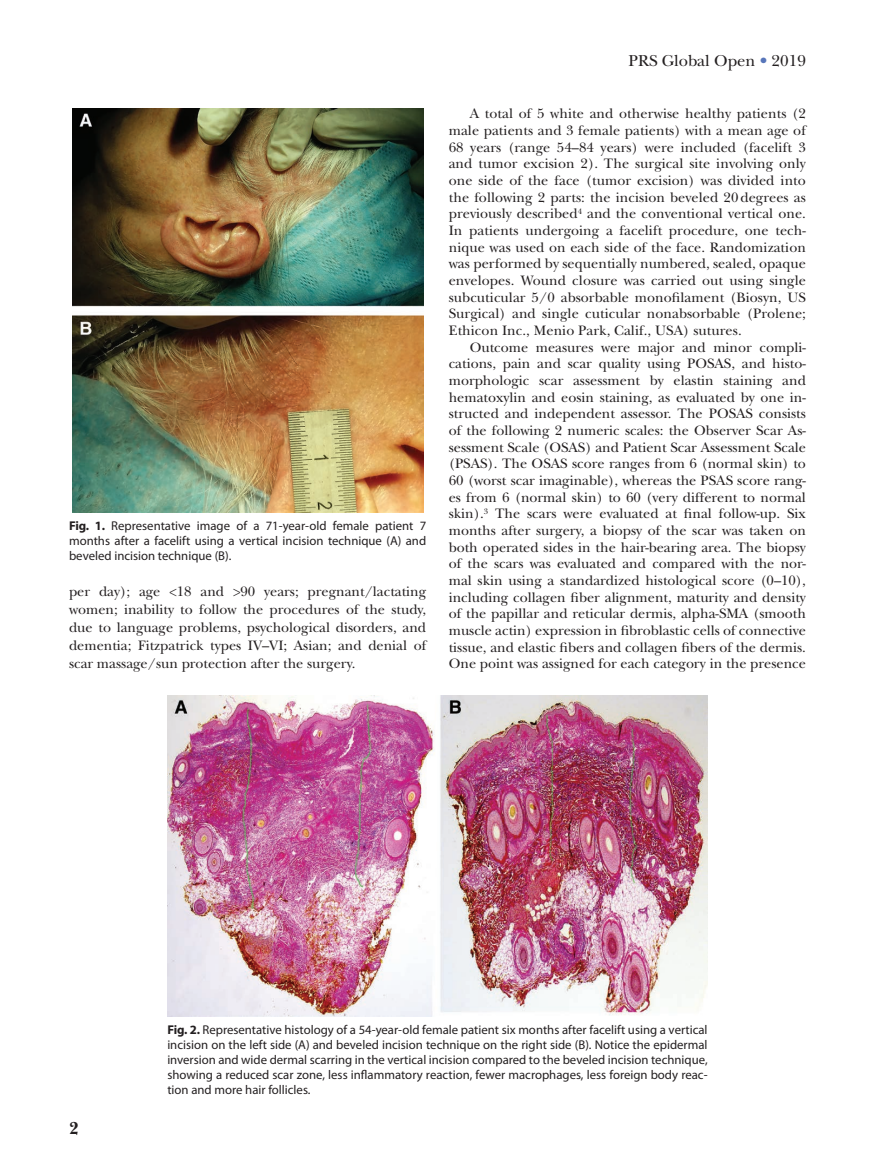
<style>
.page{position:relative;width:878px;height:1175px;background:#fff}
.page>*{position:absolute;margin:0;border:0;box-sizing:border-box;transform-origin:0 0}
.t1{font:700 18px "New Baskerville";color:#231f20}
.t2{font:16.5px "New Baskerville";color:#231f20}
.t3{font:14.25px/16.6px "New Baskerville";color:#231f20;text-align:justify}
.t4{font:12.75px/15px "Myriad Pro";color:#231f20;text-align:justify}
.s1{font-weight:700}
.s2{color:#5876ba}
</style>
<div class="page">
<img style="left:72px;top:108px;width:351px;height:404px">
<img style="left:167px;top:695px;width:540px;height:321px">
<p class="t4" style="left:69px;top:518px;width:358px"><span class="s1">Fig. 1.</span> Representative image of a 71-year-old female patient 7 months after a facelift using a vertical incision technique (A) and beveled incision technique (B).</p>
<p class="t3" style="left:69px;top:582px;width:359px;line-height:18px">per day); age &lt;18 and &gt;90 years; pregnant/lactating women; inability to follow the procedures of the study, due to language problems, psychological disorders, and dementia; Fitzpatrick types IV–VI; Asian; and denial of scar massage/sun protection after the surgery.</p>
<p class="t2" style="left:628px;top:51px;width:179px">PRS Global Open <span class="s2">•</span> 2019</p>
<p class="t3" style="left:448px;top:106px;width:359px;text-indent:21px">A total of 5 white and otherwise healthy patients (2 male patients and 3 female patients) with a mean age of 68 years (range 54–84 years) were included (facelift 3 and tumor excision 2). The surgical site involving only one side of the face (tumor excision) was divided into the following 2 parts: the incision beveled 20degrees as previously described<sup>4</sup> and the conventional vertical one.<br>In patients undergoing a facelift procedure, one tech&shy;nique was used on each side of the face. Randomization was performed by sequentially numbered, sealed, opaque envelopes. Wound closure was carried out using single subcuticular 5/0 absorbable monofilament (Biosyn, US Surgical) and single cuticular nonabsorbable (Prolene; Ethicon Inc., Menio Park, Calif., USA) sutures.</p>
<p class="t3" style="left:449px;top:339px;width:359px;text-indent:21px">Outcome measures were major and minor compli&shy;cations, pain and scar quality using POSAS, and histo&shy;morphologic scar assessment by elastin staining and hematoxylin and eosin staining, as evaluated by one in&shy;structed and independent assessor. The POSAS consists of the following 2 numeric scales: the Observer Scar As&shy;sessment Scale (OSAS) and Patient Scar Assessment Scale (PSAS). The OSAS score ranges from 6 (normal skin) to 60 (worst scar imaginable), whereas the PSAS score rang&shy;es from 6 (normal skin) to 60 (very different to normal skin).<sup>3</sup> The scars were evaluated at final follow-up. Six months after surgery, a biopsy of the scar was taken on both operated sides in the hair-bearing area. The biopsy of the scars was evaluated and compared with the nor&shy;mal skin using a standardized histological score (0–10), including collagen fiber alignment, maturity and density of the papillar and reticular dermis, alpha-SMA (smooth muscle actin) expression in fibroblastic cells of connective tissue, and elastic fibers and collagen fibers of the dermis.<br>One point was assigned for each category in the presence</p>
<p class="t1" style="left:69px;top:1118px;width:11px">2</p>
<p class="t4" style="left:167px;top:1022px;width:542px"><span class="s1">Fig. 2.</span> Representative histology of a 54-year-old female patient six months after facelift using a vertical incision on the left side (A) and beveled incision technique on the right side (B). Notice the epidermal inversion and wide dermal scarring in the vertical incision compared to the beveled incision technique, showing a reduced scar zone, less inflammatory reaction, fewer macrophages, less foreign body reac&shy;tion and more hair follicles.</p>
</div>
